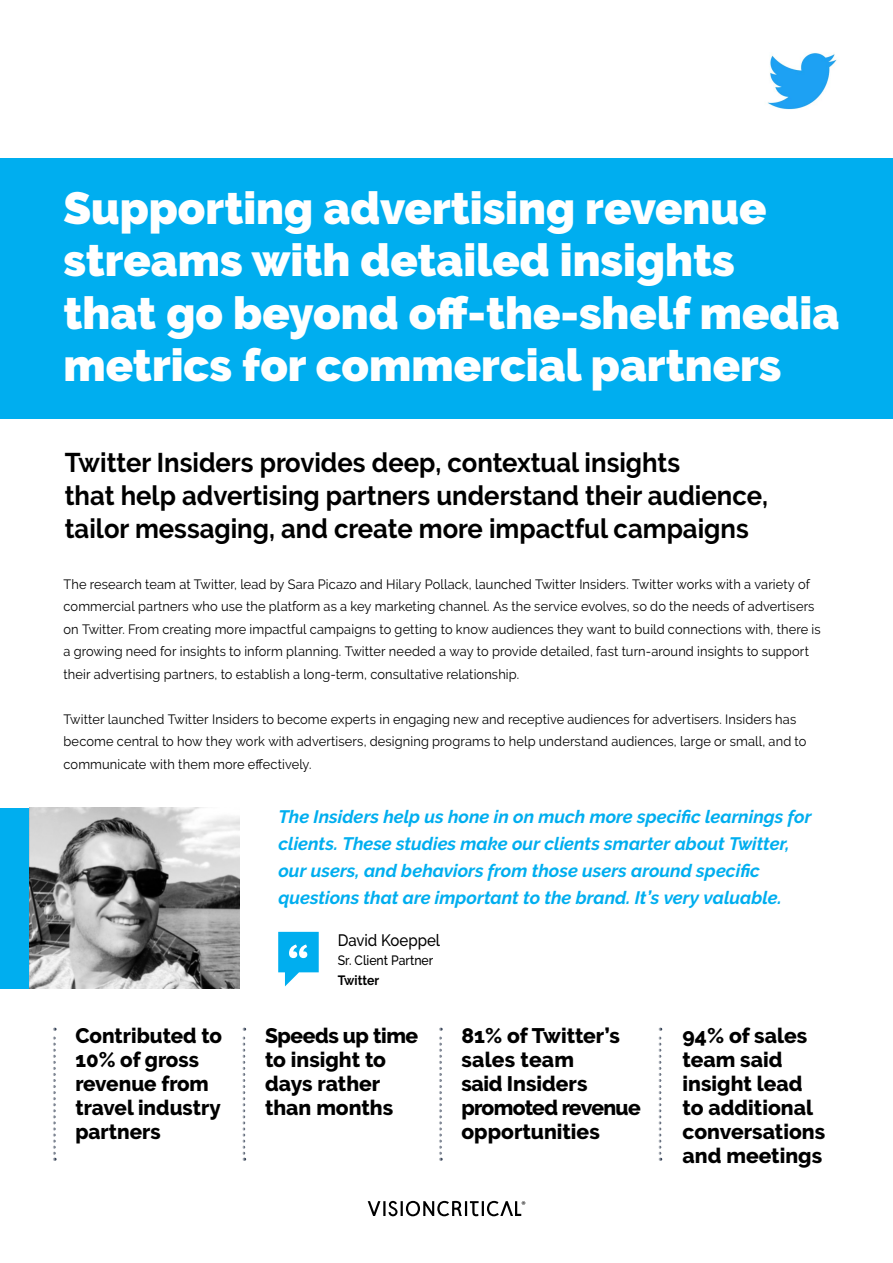
<style>
.page{position:relative;width:893px;height:1263px;background:#fff}
.page>*{position:absolute;margin:0;border:0;box-sizing:border-box;transform-origin:0 0}
.t1{font:900 45px/52.5px "Raleway";color:#fff}
.t2{font:700 27px/33px "Raleway";color:#000;scale:.95 1}
.t3{font:800 21px/24px "Raleway";color:#000}
.t4{font:italic 700 18px/27px "Raleway";color:#00aeef}
.t5{font:500 16.5px "Raleway";color:#000101;scale:.91 1}
.t6{font:13.5px/22.5px "Raleway";letter-spacing:.01em;color:#000;scale:.95 1}
.t7{font:500 13.5px "Raleway";color:#000101;scale:.91 1}
.t8{font:700 13.5px "Raleway";color:#000101;scale:.91 1}
</style>
<div class="page">
<div style="left:0;top:158px;width:893px;height:260px;background:#00aeef"></div>
<img style="left:768px;top:53px;width:69px;height:57px">
<svg style="left:53px;top:1028px;width:3px;height:133px"></svg>
<svg style="left:242px;top:1028px;width:3px;height:133px"></svg>
<svg style="left:439px;top:1028px;width:3px;height:133px"></svg>
<svg style="left:658px;top:1028px;width:3px;height:133px"></svg>
<svg style="left:368px;top:1201px;width:157px;height:15px"></svg>
<div style="left:0;top:808px;width:240px;height:180px;background:#00aeef"></div>
<img style="left:30px;top:808px;width:210px;height:180px">
<svg style="left:278px;top:932px;width:41px;height:54px"></svg>
<h1 class="t1" style="left:64px;top:182px;width:777px">Supporting advertising revenue streams with detailed insights<br>that go beyond off-the-shelf media metrics for commercial partners</h1>
<h2 class="t2" style="left:65px;top:446px;width:742px">Twitter Insiders provides deep, contextual insights<br>that help advertising partners understand their audience, tailor messaging, and create more impactful campaigns</h2>
<p class="t6" style="left:64px;top:573px;width:798px">The research team at Twitter, lead by Sara Picazo and Hilary Pollack, launched Twitter Insiders. Twitter works with a variety of commercial partners who use the platform as a key marketing channel. As the service evolves, so do the needs of advertisers on Twitter. From creating more impactful campaigns to getting to know audiences they want to build connections with, there is a growing need for insights to inform planning. Twitter needed a way to provide detailed, fast turn-around insights to support their advertising partners, to establish a long-term, consultative relationship.</p>
<p class="t6" style="left:64px;top:708px;width:783px">Twitter launched Twitter Insiders to become experts in engaging new and receptive audiences for advertisers. Insiders has become central to how they work with advertisers, designing programs to help understand audiences, large or small, and to communicate with them more effectively.</p>
<p class="t4" style="left:278px;top:803px;width:535px">The Insiders help us hone in on much more specific learnings for clients. These studies make our clients smarter about Twitter, our users, and behaviors from those users around specific questions that are important to the brand. It’s very valuable.</p>
<p class="t5" style="left:338px;top:930px;width:114px">David Koeppel</p>
<p class="t7" style="left:338px;top:952px;width:107px">Sr. Client Partner</p>
<p class="t8" style="left:338px;top:972px;width:47px">Twitter</p>
<h3 class="t3" style="left:75px;top:1024px;width:148px">Contributed to<br>10% of gross revenue from travel industry partners</h3>
<h3 class="t3" style="left:265px;top:1024px;width:155px">Speeds up time to insight to days rather than months</h3>
<h3 class="t3" style="left:461px;top:1024px;width:181px">81% of Twitter’s sales team<br>said Insiders promoted revenue opportunities</h3>
<h3 class="t3" style="left:683px;top:1024px;width:144px">94% of sales team said insight lead to additional conversations and meetings</h3>
</div>
